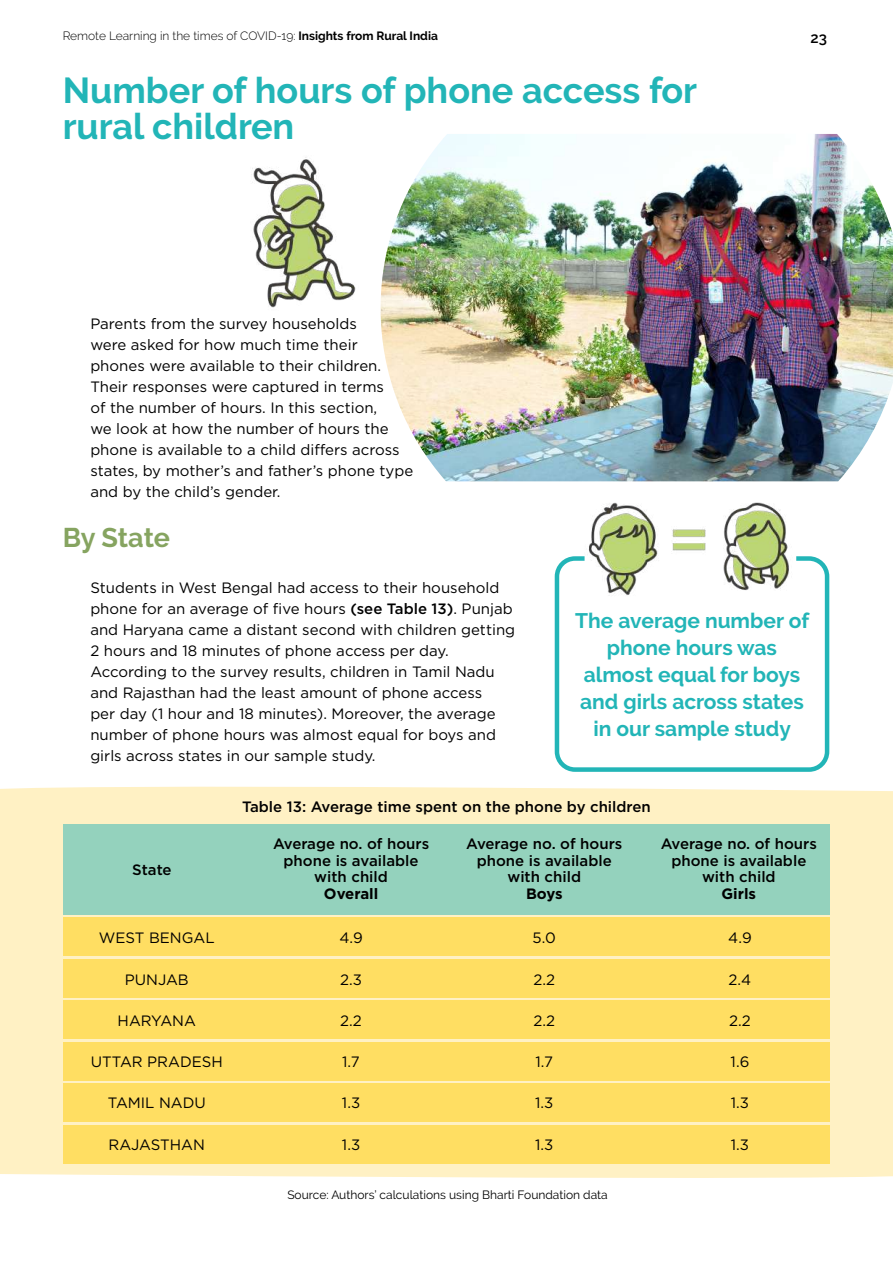
<style>
.page{position:relative;width:893px;height:1263px;background:#fff}
.page>*{position:absolute;margin:0;border:0;box-sizing:border-box;transform-origin:0 0}
.t1{font:700 36px/36px "Raleway";color:#22b5b7}
.t2{font:700 27px "Raleway";letter-spacing:-.005em;color:#86a460}
.t3{font:700 21px/27px "Raleway";color:#22b5b7;text-align:center}
.t4{font:15px/21px "Gotham";color:#000}
.t5{font:500 15px/16.5px "Gotham";color:#000;text-align:center}
.t6{font:700 15px "Gotham";color:#000}
.t7{font:600 15px "Raleway";color:#000}
.t8{font:300 12px "Raleway";color:#000}
.t9{font:12px "Raleway";color:#000}
.s1{font-weight:700}
.s2{font-weight:500}
</style>
<div class="page">
<div style="left:555px;top:556px;width:274px;height:216px;border:4px solid #22b5b7;border-radius:18px"></div>
<img style="left:251px;top:157px;width:105px;height:151px">
<img style="left:381px;top:134px;width:512px;height:347px">
<div style="left:585px;top:529px;width:211px;height:99px;background:#fff;border-radius:18px"></div>
<img style="left:589px;top:502px;width:200px;height:94px">
<svg style="left:0;top:786px;width:893px;height:392px;background:#fef0c2"></svg>
<div style="left:63px;top:824px;width:766px;height:90px;background:#94d2bd"></div>
<div style="left:63px;top:918px;width:766px;height:38px;background:#ffde62"></div>
<div style="left:63px;top:959px;width:766px;height:38px;background:#ffde62"></div>
<div style="left:63px;top:1000px;width:766px;height:39px;background:#ffde62"></div>
<div style="left:63px;top:1042px;width:766px;height:38px;background:#ffde62"></div>
<div style="left:63px;top:1083px;width:766px;height:39px;background:#ffde62"></div>
<div style="left:63px;top:1125px;width:766px;height:38px;background:#ffde62"></div>
<p class="t8" style="left:63px;top:29px;width:377px">Remote Learning in the times of COVID-19: <span class="s1">Insights from Rural India</span></p>
<p class="t7" style="left:811px;top:29px;width:18px">23</p>
<h1 class="t1" style="left:63px;top:72px;width:636px">Number of hours of phone access for rural children</h1>
<p class="t4" style="left:90px;top:313px;width:324px">Parents from the survey households<br>were asked for how much time their phones were available to their children.<br>Their responses were captured in terms<br>of the number of hours. In this section,<br>we look at how the number of hours the phone is available to a child differs across states, by mother’s and father’s phone type and by the child’s gender.</p>
<h2 class="t2" style="left:63px;top:522px;width:109px">By State</h2>
<p class="t4" style="left:90px;top:577px;width:426px">Students in West Bengal had access to their household phone for an average of five hours <span class="s2">(see Table 13)</span>. Punjab and Haryana came a distant second with children getting 2 hours and 18 minutes of phone access per day.<br>According to the survey results, children in Tamil Nadu and Rajasthan had the least amount of phone access<br>per day (1 hour and 18 minutes). Moreover, the average number of phone hours was almost equal for boys and girls across states in our sample study.</p>
<h3 class="t3" style="left:575px;top:607px;width:235px">The average number of phone hours was almost equal for boys and girls across states in our sample study</h3>
<p class="t5" style="left:132px;top:862px;width:41px">State</p>
<p class="t4" style="left:99px;top:927px;width:117px">WEST BENGAL</p>
<p class="t4" style="left:125px;top:968px;width:65px">PUNJAB</p>
<p class="t4" style="left:118px;top:1009px;width:80px">HARYANA</p>
<p class="t4" style="left:91px;top:1051px;width:134px">UTTAR PRADESH</p>
<p class="t4" style="left:108px;top:1092px;width:100px">TAMIL NADU</p>
<p class="t4" style="left:109px;top:1133px;width:98px">RAJASTHAN</p>
<p class="t5" style="left:242px;top:798px;width:410px">Table 13: Average time spent on the phone by children</p>
<p class="t5" style="left:273px;top:835px;width:158px">Average no. of hours phone is available with child</p>
<p class="t6" style="left:324px;top:883px;width:56px">Overall</p>
<p class="t5" style="left:466px;top:835px;width:158px">Average no. of hours phone is available with child</p>
<p class="t6" style="left:526px;top:883px;width:38px">Boys</p>
<p class="t5" style="left:661px;top:835px;width:158px">Average no. of hours phone is available with child</p>
<p class="t6" style="left:721px;top:883px;width:36px">Girls</p>
<p class="t4" style="left:339px;top:927px;width:25px">4.9</p>
<p class="t4" style="left:340px;top:968px;width:23px">2.3</p>
<p class="t4" style="left:340px;top:1009px;width:23px">2.2</p>
<p class="t4" style="left:342px;top:1051px;width:19px">1.7</p>
<p class="t4" style="left:342px;top:1092px;width:20px">1.3</p>
<p class="t4" style="left:342px;top:1133px;width:20px">1.3</p>
<p class="t4" style="left:533px;top:927px;width:25px">5.0</p>
<p class="t4" style="left:533px;top:968px;width:23px">2.2</p>
<p class="t4" style="left:533px;top:1009px;width:23px">2.2</p>
<p class="t4" style="left:535px;top:1051px;width:19px">1.7</p>
<p class="t4" style="left:535px;top:1092px;width:20px">1.3</p>
<p class="t4" style="left:535px;top:1133px;width:20px">1.3</p>
<p class="t4" style="left:728px;top:927px;width:25px">4.9</p>
<p class="t4" style="left:729px;top:968px;width:24px">2.4</p>
<p class="t4" style="left:729px;top:1009px;width:23px">2.2</p>
<p class="t4" style="left:731px;top:1051px;width:20px">1.6</p>
<p class="t4" style="left:731px;top:1092px;width:20px">1.3</p>
<p class="t4" style="left:731px;top:1133px;width:20px">1.3</p>
<p class="t9" style="left:287px;top:1188px;width:322px">Source: Authors’ calculations using Bharti Foundation data</p>
</div>
